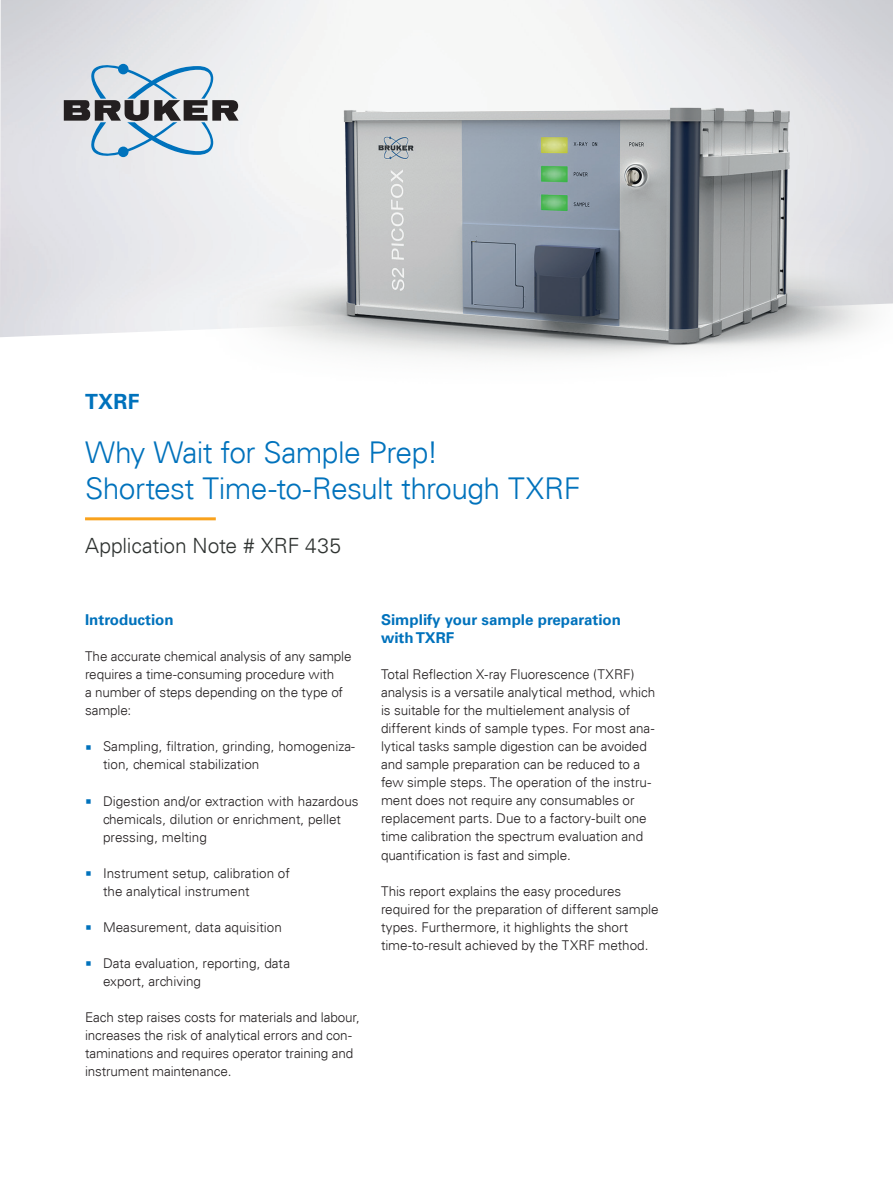
<style>
.page{position:relative;width:893px;height:1187px;background:#fff}
.page>*{position:absolute;margin:0;border:0;box-sizing:border-box;transform-origin:0 0}
.t1{font:300 30px/36px "Univers LT Std";letter-spacing:-.02em;color:#0072bc}
.t2{font:300 21px "Univers LT Std";letter-spacing:-.005em;color:#2f3331}
.t3{font:700 21px "Univers LT Std";color:#0072bc}
.t4{font:700 15px/18px "Univers LT Std";color:#0072bc}
.t5{font:300 13.5px/18px "Univers LT Std";letter-spacing:-.005em;color:#231f20}
</style>
<div class="page">
<img style="left:166px;top:70px;width:727px;height:289px">
<hr style="left:85px;top:517px;width:131px;height:3px;background:#f9a21c">
<svg style="left:64px;top:64px;width:175px;height:93px;background:#b2bec7"></svg>
<h2 class="t3" style="left:85px;top:389px;width:56px">TXRF</h2>
<h1 class="t1" style="left:85px;top:434px;width:497px">Why Wait for Sample Prep!<br>Shortest Time-to-Result through TXRF</h1>
<h2 class="t2" style="left:85px;top:533px;width:258px">Application Note # XRF 435</h2>
<p class="t4" style="left:85px;top:611px;width:90px">Introduction</p>
<p class="t5" style="left:85px;top:647px;width:268px">The accurate chemical analysis of any sample requires a time-consuming procedure with<br>a number of steps depending on the type of sample:</p>
<p class="t5" style="left:103px;top:737px;width:253px">Sampling, filtration, grinding, homogeniza&shy;tion, chemical stabilization</p>
<p class="t5" style="left:103px;top:791px;width:257px">Digestion and/or extraction with hazardous chemicals, dilution or enrichment, pellet pressing, melting</p>
<p class="t5" style="left:103px;top:863px;width:188px">Instrument setup, calibration of the analytical instrument</p>
<p class="t5" style="left:103px;top:917px;width:180px">Measurement, data aquisition</p>
<p class="t5" style="left:103px;top:953px;width:189px">Data evaluation, reporting, data export, archiving</p>
<p class="t5" style="left:85px;top:1007px;width:276px">Each step raises costs for materials and labour, increases the risk of analytical errors and con&shy;taminations and requires operator training and instrument maintenance.</p>
<p class="t4" style="left:381px;top:611px;width:242px">Simplify your sample preparation with TXRF</p>
<p class="t5" style="left:381px;top:665px;width:276px">Total Reflection X-ray Fluorescence (TXRF) analysis is a versatile analytical method, which is suitable for the multielement analysis of different kinds of sample types. For most ana&shy;lytical tasks sample digestion can be avoided and sample preparation can be reduced to a few simple steps. The operation of the instru&shy;ment does not require any consumables or replacement parts. Due to a factory-built one time calibration the spectrum evaluation and quantification is fast and simple.</p>
<p class="t5" style="left:381px;top:881px;width:279px">This report explains the easy procedures required for the preparation of different sample types. Furthermore, it highlights the short time-to-result achieved by the TXRF method.</p>
</div>
